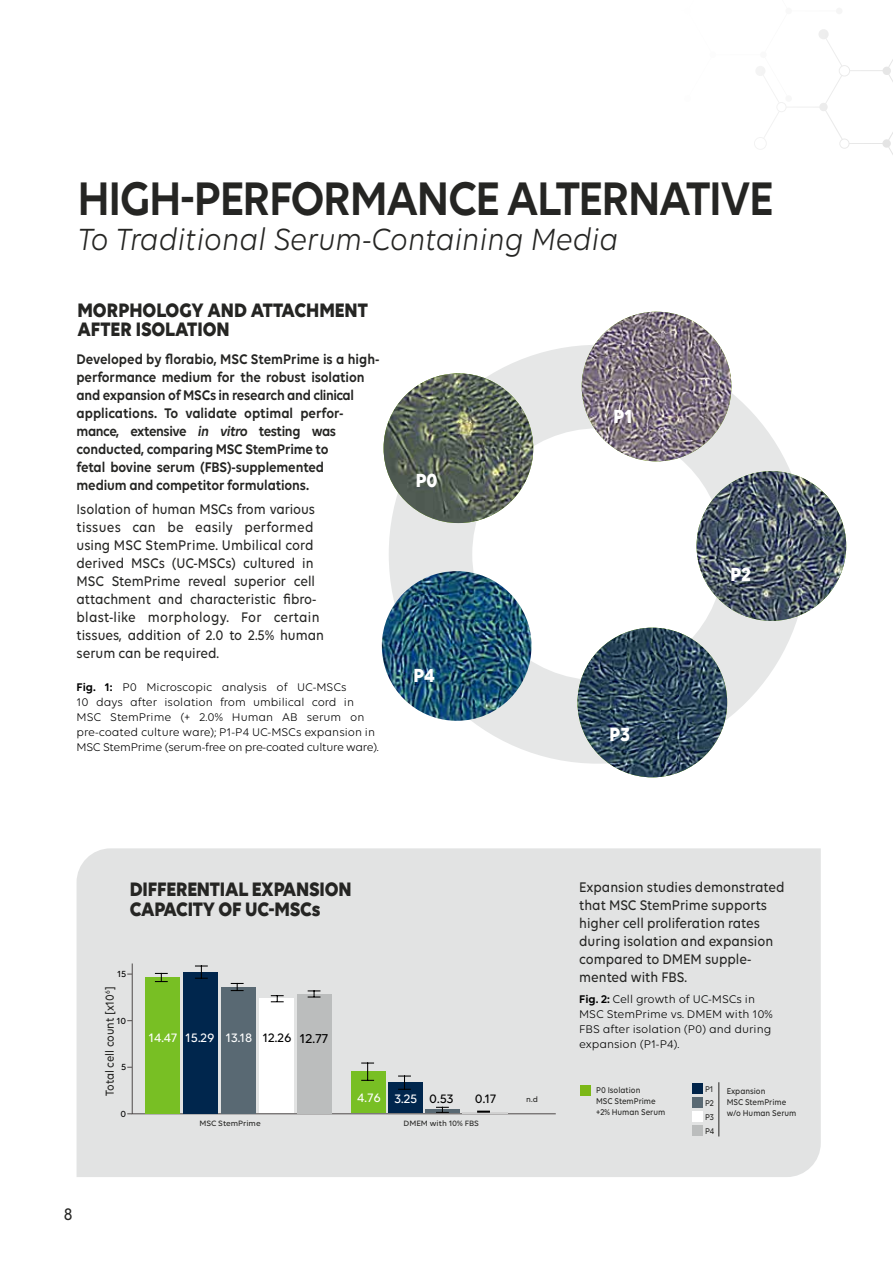
<style>
.page{position:relative;width:893px;height:1263px;background:#fff}
.page>*{position:absolute;margin:0;border:0;box-sizing:border-box;transform-origin:0 0}
.t1{font:600 50.85px "Volte";letter-spacing:-.03em;color:#252523;scale:.9 1}
.t2{font:italic 33px "Volte";color:#252523;scale:.9 1}
.t3{font:700 21px/19.5px "Volte";letter-spacing:-.01em;color:#252523;scale:.9 1}
.t4{font:700 20.55px "Volte";color:#fff;scale:.9 1}
.t5{font:500 18px "Volte";color:#252523;scale:.9 1}
.t6{font:500 15px/18px "Volte";color:#252523;scale:.9 1}
.t7{font:600 15px/18px "Volte";letter-spacing:-.01em;color:#252523;scale:.9 1}
.t8{font:500 13.8px "Volte";color:#000}
.t9{font:500 13.2px "Volte";color:#fff}
.t10{font:500 13.2px "Volte";color:#000}
.t11{font:500 12.45px "Volte";color:#252523;scale:.9 1}
.t12{font:12px/15px "Volte";color:#000}
.t13{font:500 9.6px "Volte";color:#000}
.t14{font:500 9px/10.8px "Volte";color:#252523;scale:.9 1}
.t15{font:500 8.4px "Volte";color:#252523}
.s1{font-style:italic}
.s2{font-weight:600}
.s3{color:#000}
</style>
<div class="page">
<div style="left:77px;top:848px;width:744px;height:329px;background:#e2e3e3"></div>
<svg style="left:389px;top:345px;width:418px;height:419px"></svg>
<img style="left:384px;top:373px;width:149px;height:150px;border-radius:75px">
<img style="left:582px;top:312px;width:149px;height:149px;border-radius:75px">
<img style="left:696px;top:471px;width:150px;height:150px;border-radius:75px">
<img style="left:382px;top:571px;width:149px;height:150px;border-radius:75px">
<img style="left:577px;top:628px;width:150px;height:149px;border-radius:75px">
<div style="left:131px;top:962px;width:426px;height:153px;background:#e2e3e3"></div>
<div style="left:146px;top:977px;width:34px;height:136px;background:#78bf24"></div>
<div style="left:184px;top:972px;width:34px;height:141px;background:#00264d"></div>
<div style="left:221px;top:987px;width:34px;height:126px;background:#596973"></div>
<div style="left:259px;top:998px;width:34px;height:115px;background:#fff"></div>
<svg style="left:195px;top:965px;width:13px;height:14px"></svg>
<svg style="left:271px;top:995px;width:13px;height:7px"></svg>
<svg style="left:231px;top:983px;width:13px;height:8px"></svg>
<svg style="left:155px;top:973px;width:13px;height:9px"></svg>
<div style="left:351px;top:1071px;width:34px;height:42px;background:#78bf24"></div>
<div style="left:388px;top:1082px;width:34px;height:31px;background:#00264d"></div>
<hr style="left:425px;top:1109px;width:34px;height:4px;background:#596973">
<hr style="left:462px;top:1112px;width:45px;height:1px;background:#d1d1d1">
<svg style="left:398px;top:1075px;width:13px;height:15px"></svg>
<svg style="left:436px;top:1107px;width:13px;height:6px"></svg>
<svg style="left:477px;top:1110px;width:13px;height:3px"></svg>
<svg style="left:361px;top:1062px;width:13px;height:19px"></svg>
<div style="left:581px;top:1085px;width:10px;height:11px;background:#7cb817"></div>
<div style="left:692px;top:1083px;width:11px;height:10px;background:#00244a"></div>
<div style="left:692px;top:1097px;width:11px;height:11px;background:#596973"></div>
<div style="left:692px;top:1111px;width:11px;height:11px;background:#fff"></div>
<div style="left:692px;top:1125px;width:11px;height:11px;background:#bbbdbd"></div>
<hr style="left:719px;top:1082px;width:1px;height:54px;background:#252523">
<svg style="left:754px;top:29px;width:139px;height:126px"></svg>
<div style="left:297px;top:994px;width:34px;height:119px;background:#bbbdbd"></div>
<svg style="left:308px;top:990px;width:12px;height:7px"></svg>
<h1 class="t1" style="left:77px;top:168px;width:775px">HIGH-PERFORMANCE ALTERNATIVE</h1>
<h2 class="t2" style="left:77px;top:221px;width:602px">To Traditional Serum-Containing Media</h2>
<h3 class="t3" style="left:77px;top:299px;width:324px">MORPHOLOGY AND ATTACHMENT<br>AFTER ISOLATION</h3>
<p class="t7" style="left:77px;top:350px;width:338px">Developed by florabio, MSC StemPrime is a high&shy;performance medium for the robust isolation and expansion of MSCs in research and clinical applications. To validate optimal perfor&shy;mance, extensive <span class="s1">in vitro</span> testing was conducted, comparing MSC StemPrime to<br>fetal bovine serum (FBS)-supplemented<br>medium and competitor formulations.</p>
<p class="t6" style="left:77px;top:500px;width:277px">Isolation of human MSCs from various tissues can be easily performed using MSC StemPrime. Umbilical cord derived MSCs (UC-MSCs) cultured in MSC StemPrime reveal superior cell attachment and characteristic fibro&shy;blast-like morphology. For certain tissues, addition of 2.0 to 2.5% human serum can be required.</p>
<p class="t12" style="left:77px;top:679px;width:304px"><span class="s2">Fig. 1:</span> P0 Microscopic analysis of UC-MSCs<br>10 days after isolation from umbilical cord in MSC StemPrime (+ 2.0% Human AB serum on pre-coated culture ware); P1-P4 UC-MSCs expansion in MSC StemPrime (serum-free on pre-coated culture ware).</p>
<h3 class="t4" style="left:416px;top:467px;width:26px">P0</h3>
<h3 class="t4" style="left:413px;top:662px;width:25px">P4</h3>
<h3 class="t4" style="left:613px;top:404px;width:23px">P1</h3>
<h3 class="t4" style="left:610px;top:722px;width:24px">P3</h3>
<h3 class="t4" style="left:730px;top:561px;width:24px">P2</h3>
<p class="t5" style="left:64px;top:1204px;width:11px">8</p>
<h3 class="t3" style="left:130px;top:879px;width:248px">DIFFERENTIAL EXPANSION<br>CAPACITY OF UC-MSCs</h3>
<p class="t13" style="left:117px;top:968px;width:11px">15</p>
<p class="t11" style="left:103px;top:1096px;width:123px;rotate:-90deg">Total cell count [x10<sup>6</sup>]</p>
<p class="t13" style="left:117px;top:1015px;width:11px">10</p>
<p class="t13" style="left:121px;top:1061px;width:7px">5</p>
<p class="t13" style="left:121px;top:1108px;width:7px">0</p>
<p class="t9" style="left:149px;top:1030px;width:144px">14.47 15.29 13.18 <span class="s3">12.26</span></p>
<p class="t8" style="left:299px;top:1030px;width:30px">12.77</p>
<p class="t9" style="left:357px;top:1090px;width:98px">4.76 3.25 <span class="s3">0.53</span></p>
<p class="t10" style="left:475px;top:1091px;width:23px">0.17</p>
<p class="t15" style="left:199px;top:1119px;width:63px">MSC StemPrime</p>
<p class="t15" style="left:404px;top:1119px;width:77px">DMEM with 10% FBS</p>
<p class="t15" style="left:526px;top:1095px;width:13px">n.d</p>
<p class="t6" style="left:579px;top:877px;width:230px">Expansion studies demonstrated that MSC StemPrime supports higher cell proliferation rates during isolation and expansion compared to DMEM supple&shy;mented with FBS.</p>
<p class="t12" style="left:579px;top:991px;width:195px"><span class="s2">Fig. 2:</span> Cell growth of UC-MSCs in<br>MSC StemPrime vs. DMEM with 10%<br>FBS after isolation (P0) and during expansion (P1-P4).</p>
<p class="t14" style="left:705px;top:1082px;width:12px;line-height:14.1px;text-align:justify">P1<br>P2<br>P3<br>P4</p>
<p class="t14" style="left:596px;top:1084px;width:78px">P0 Isolation<br>MSC StemPrime +2% Human Serum</p>
<p class="t14" style="left:727px;top:1086px;width:79px">Expansion<br>MSC StemPrime w/o Human Serum</p>
</div>
